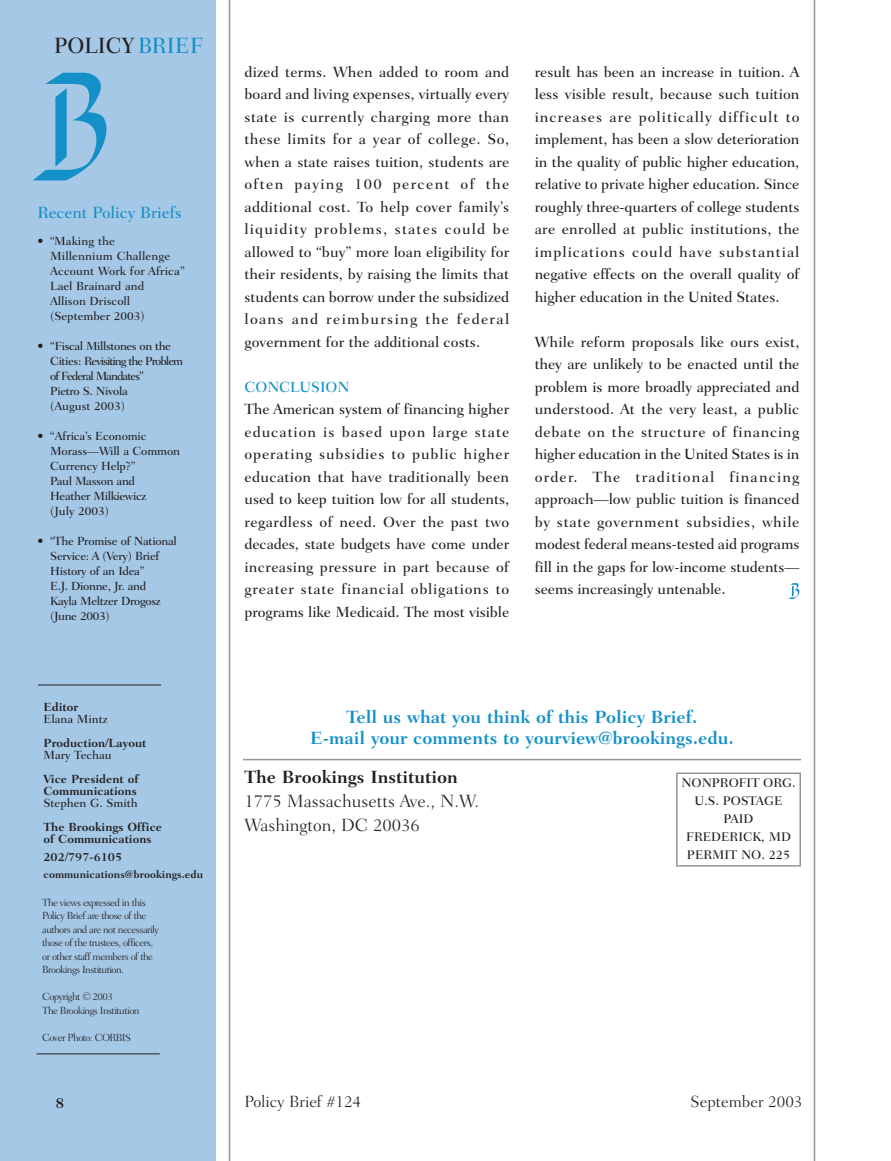
<style>
.page{position:relative;width:891px;height:1161px;background:#fff}
.page>*{position:absolute;margin:0;border:0;box-sizing:border-box;transform-origin:0 0}
.t1{font:500 22.5px "Fairfield LH";color:#231f20;scale:.95 1}
.t2{font:700 18px/21px "Fairfield LH";color:#1490c8;text-align:center}
.t3{font:300 18px/24px "Fairfield LH";color:#231f20}
.t4{font:700 18px "Fairfield LH";color:#231f20}
.t5{font:300 16.5px "Fairfield LH";color:#231f20}
.t6{font:500 16.5px "Fairfield LH";color:#1490c8}
.t7{font:500 15px/22.5px "Fairfield LH";letter-spacing:-.005em;color:#231f20;text-align:justify}
.t8{font:500 15px "Fairfield LH";letter-spacing:-.005em;color:#1490c8}
.t9{font:700 15px "Fairfield LH";color:#231f20}
.t10{font:500 12.75px/18px "Fairfield LH";color:#231f20;text-align:center}
.t11{font:500 12px/15px "Fairfield LH";letter-spacing:-.02em;color:#231f20}
.t12{font:700 12px/12px "Fairfield LH";color:#231f20}
.t13{font:500 12px/15px "Fairfield LH";letter-spacing:.01em;color:#231f20}
.t14{font:500 12px "Fairfield LH";color:#231f20}
.t15{font:700 10.8px "Fairfield LH";color:#231f20}
.t16{font:300 10.5px/13.5px "Fairfield LH";letter-spacing:-.05em;color:#231f20}
.s1{color:#1490c8}
</style>
<div class="page">
<div style="left:0;top:0;width:216px;height:1161px;background:#a5c8e6"></div>
<hr style="left:229px;top:0;width:1px;height:1161px;background:#939598">
<hr style="left:814px;top:0;width:1px;height:1161px;background:#939598">
<img style="left:33px;top:73px;width:74px;height:108px">
<div style="left:676px;top:773px;width:125px;height:94px;border:2px solid #939598"></div>
<hr style="left:243px;top:759px;width:558px;height:1px;background:#939598">
<hr style="left:38px;top:685px;width:123px;height:1px;background:#231f20">
<hr style="left:37px;top:1054px;width:123px;height:1px;background:#231f20">
<img style="left:790px;top:583px;width:10px;height:15px">
<h1 class="t1" style="left:54px;top:36px;width:158px">POLICY <span class="s1">BRIEF</span></h1>
<p class="t6" style="left:37px;top:206px;width:146px">Recent Policy Briefs</p>
<p class="t13" style="left:50px;top:235px;width:136px;text-indent:-13px">• “Making the<br>Millennium Challenge<br>Account Work for Africa”<br>Lael Brainard and<br>Allison Driscoll (September 2003)</p>
<p class="t11" style="left:50px;top:340px;width:134px;text-indent:-13px">• “Fiscal Millstones on the<br>Cities: Revisiting the Problem of Federal Mandates”<br>Pietro S. Nivola<br>(August 2003)</p>
<p class="t11" style="left:50px;top:430px;width:131px;text-indent:-13px">• “Africa’s Economic<br>Morass—Will a Common<br>Currency Help?”<br>Paul Masson and<br>Heather Milkiewicz<br>(July 2003)</p>
<p class="t11" style="left:50px;top:535px;width:128px;text-indent:-13px">• “The Promise of National<br>Service: A (Very) Brief<br>History of an Idea”<br>E.J. Dionne, Jr. and<br>Kayla Meltzer Drogosz (June 2003)</p>
<p class="t12" style="left:43px;top:702px;width:36px">Editor</p>
<p class="t14" style="left:43px;top:714px;width:66px">Elana Mintz</p>
<p class="t12" style="left:43px;top:738px;width:104px">Production/Layout</p>
<p class="t14" style="left:43px;top:750px;width:70px">Mary Techau</p>
<p class="t12" style="left:43px;top:774px;width:97px">Vice President of<br>Communications</p>
<p class="t14" style="left:43px;top:798px;width:96px">Stephen G. Smith</p>
<p class="t12" style="left:43px;top:822px;width:120px">The Brookings Office of Communications</p>
<p class="t12" style="left:43px;top:852px;width:80px">202/797-6105</p>
<p class="t15" style="left:43px;top:870px;width:161px">communications@brookings.edu</p>
<p class="t16" style="left:42px;top:896px;width:118px">The views expressed in this<br>Policy Brief are those of the authors and are not necessarily those of the trustees, officers, or other staff members of the<br>Brookings Institution.</p>
<p class="t16" style="left:42px;top:991px;width:99px">Copyright © 2003<br>The Brookings Institution</p>
<p class="t16" style="left:42px;top:1031px;width:90px">Cover Photo: CORBIS</p>
<p class="t7" style="left:244px;top:62px;width:266px">dized terms. When added to room and board and living expenses, virtually every state is currently charging more than these limits for a year of college. So, when a state raises tuition, students are often paying 100 percent of the additional cost. To help cover family’s liquidity problems, states could be allowed to “buy” more loan eligibility for their residents, by raising the limits that students can borrow under the subsidized loans and reimbursing the federal government for the additional costs.</p>
<p class="t8" style="left:244px;top:380px;width:106px">CONCLUSION</p>
<p class="t7" style="left:244px;top:399px;width:266px">The American system of financing higher education is based upon large state operating subsidies to public higher education that have traditionally been used to keep tuition low for all students, regardless of need. Over the past two decades, state budgets have come under increasing pressure in part because of greater state financial obligations to programs like Medicaid. The most visible</p>
<p class="t7" style="left:535px;top:62px;width:266px">result has been an increase in tuition. A less visible result, because such tuition increases are politically difficult to implement, has been a slow deterioration in the quality of public higher education, relative to private higher education. Since roughly three-quarters of college students are enrolled at public institutions, the implications could have substantial negative effects on the overall quality of higher education in the United States.</p>
<p class="t7" style="left:535px;top:332px;width:266px">While reform proposals like ours exist, they are unlikely to be enacted until the problem is more broadly appreciated and understood. At the very least, a public debate on the structure of financing higher education in the United States is in order. The traditional financing approach—low public tuition is financed by state government subsidies, while modest federal means-tested aid programs fill in the gaps for low-income students— seems increasingly untenable.</p>
<p class="t2" style="left:310px;top:708px;width:425px">Tell us what you think of this Policy Brief.<br>E-mail your comments to yourview@brookings.edu.</p>
<p class="t10" style="left:682px;top:775px;width:116px">NONPROFIT ORG.<br>U.S. POSTAGE<br>PAID<br>FREDERICK, MD<br>PERMIT NO. 225</p>
<p class="t4" style="left:244px;top:770px;width:215px">The Brookings Institution</p>
<p class="t3" style="left:244px;top:791px;width:236px">1775 Massachusetts Ave., N.W.<br>Washington, DC 20036</p>
<p class="t9" style="left:56px;top:1096px;width:10px">8</p>
<p class="t5" style="left:244px;top:1095px;width:118px">Policy Brief #124</p>
<p class="t5" style="left:691px;top:1095px;width:113px">September 2003</p>
</div>
